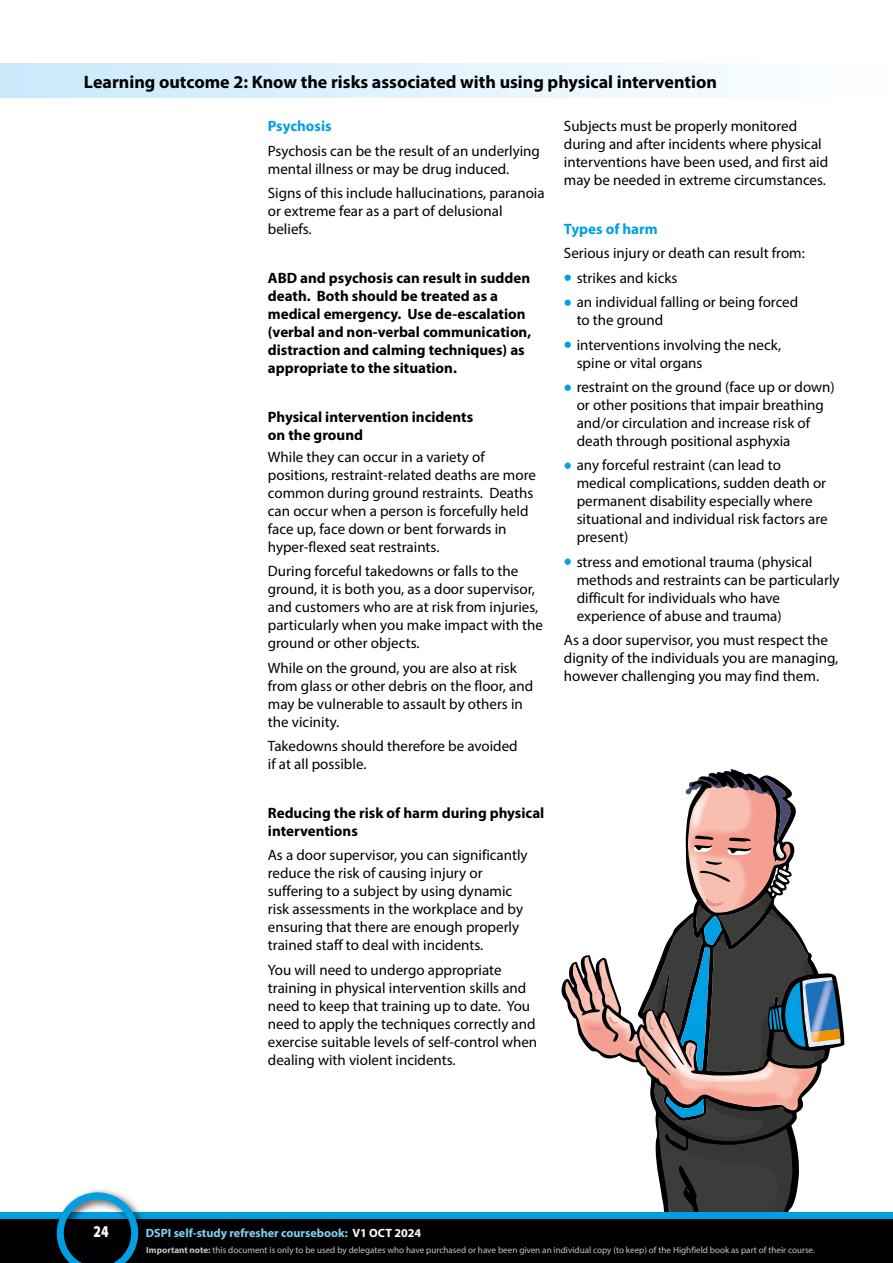
<style>
.page{position:relative;width:893px;height:1263px;background:#fff}
.page>*{position:absolute;margin:0;border:0;box-sizing:border-box;transform-origin:0 0}
.t1{font:700 18px "Myriad Pro";color:#000}
.t2{font:900 16.5px "Myriad Pro";color:#fff;scale:.8 1}
.t3{font:15px/18px "Myriad Pro";color:#000}
.t4{font:700 15px/18px "Myriad Pro";color:#000}
.t5{font:700 15px "Myriad Pro";color:#009fe3}
.t6{font:700 12px "Myriad Pro";color:#83d0f5}
.t7{font:9px "Myriad Pro";color:#c6c6c6}
.s1{font-weight:700;font-size:24px;color:#009fe3}
.s2{color:#fff}
.s3{font-weight:700}
</style>
<div class="page">
<div style="left:0;top:1214px;width:893px;height:49px;background:#000"></div>
<div style="left:0;top:1212px;width:893px;height:6px;background:#009fe3"></div>
<div style="left:52px;top:1187px;width:97px;height:76px;background:#000;opacity:.75"></div>
<svg style="left:51px;top:1187px;width:93px;height:76px"></svg>
<div style="left:0;top:64px;width:893px;height:34px;background:linear-gradient(to right,#cae9fc,#fff)"></div>
<svg style="left:565px;top:770px;width:279px;height:442px"></svg>
<p class="t1" style="left:84px;top:70px;width:634px">Learning outcome 2: Know the risks associated with using physical intervention</p>
<p class="t5" style="left:268px;top:117px;width:65px">Psychosis</p>
<p class="t3" style="left:268px;top:141px;width:274px">Psychosis can be the result of an underlying mental illness or may be drug induced.</p>
<p class="t3" style="left:268px;top:184px;width:278px">Signs of this include hallucinations, paranoia or extreme fear as a part of delusional beliefs.</p>
<p class="t4" style="left:268px;top:268px;width:265px">ABD and psychosis can result in sudden death. Both should be treated as a medical emergency. Use de-escalation (verbal and non-verbal communication, distraction and calming techniques) as appropriate to the situation.</p>
<p class="t4" style="left:268px;top:407px;width:207px">Physical intervention incidents on the ground</p>
<p class="t3" style="left:268px;top:448px;width:270px">While they can occur in a variety of positions, restraint-related deaths are more common during ground restraints. Deaths can occur when a person is forcefully held face up, face down or bent forwards in hyper-flexed seat restraints.</p>
<p class="t3" style="left:268px;top:562px;width:277px">During forceful takedowns or falls to the ground, it is both you, as a door supervisor, and customers who are at risk from injuries, particularly when you make impact with the ground or other objects.</p>
<p class="t3" style="left:268px;top:658px;width:267px">While on the ground, you are also at risk from glass or other debris on the floor, and may be vulnerable to assault by others in the vicinity.</p>
<p class="t3" style="left:268px;top:737px;width:251px">Takedowns should therefore be avoided if at all possible.</p>
<p class="t4" style="left:268px;top:803px;width:278px">Reducing the risk of harm during physical interventions</p>
<p class="t3" style="left:268px;top:846px;width:261px">As a door supervisor, you can significantly reduce the risk of causing injury or suffering to a subject by using dynamic risk assessments in the workplace and by ensuring that there are enough properly trained staff to deal with incidents.</p>
<p class="t3" style="left:268px;top:960px;width:271px">You will need to undergo appropriate training in physical intervention skills and need to keep that training up to date. You need to apply the techniques correctly and exercise suitable levels of self-control when dealing with violent incidents.</p>
<p class="t3" style="left:564px;top:117px;width:266px">Subjects must be properly monitored during and after incidents where physical interventions have been used, and first aid may be needed in extreme circumstances.</p>
<p class="t5" style="left:564px;top:219px;width:95px">Types of harm</p>
<p class="t3" style="left:564px;top:244px;width:242px">Serious injury or death can result from:</p>
<p class="t3" style="left:564px;top:269px;width:115px"><span class="s1">•</span> strikes and kicks</p>
<p class="t3" style="left:577px;top:293px;width:223px;text-indent:-13px"><span class="s1">•</span> an individual falling or being forced to the ground</p>
<p class="t3" style="left:577px;top:335px;width:206px;text-indent:-13px"><span class="s1">•</span> interventions involving the neck, spine or vital organs</p>
<p class="t3" style="left:577px;top:378px;width:260px;text-indent:-13px"><span class="s1">•</span> restraint on the ground (face up or down) or other positions that impair breathing and/or circulation and increase risk of death through positional asphyxia</p>
<p class="t3" style="left:577px;top:456px;width:253px;text-indent:-13px"><span class="s1">•</span> any forceful restraint (can lead to medical complications, sudden death or permanent disability especially where situational and individual risk factors are present)</p>
<p class="t3" style="left:577px;top:553px;width:264px;text-indent:-13px"><span class="s1">•</span> stress and emotional trauma (physical methods and restraints can be particularly difficult for individuals who have experience of abuse and trauma)</p>
<p class="t3" style="left:564px;top:631px;width:276px">As a door supervisor, you must respect the dignity of the individuals you are managing, however challenging you may find them.</p>
<p class="t2" style="left:94px;top:1221px;width:20px">24</p>
<p class="t6" style="left:146px;top:1225px;width:277px">DSPI self-study refresher coursebook: <span class="s2">V1 OCT 2024</span></p>
<p class="t7" style="left:146px;top:1244px;width:670px"><span class="s3">Important note:</span> this document is only to be used by delegates who have purchased or have been given an individual copy (to keep) of the Highfield book as part of their course.</p>
</div>
